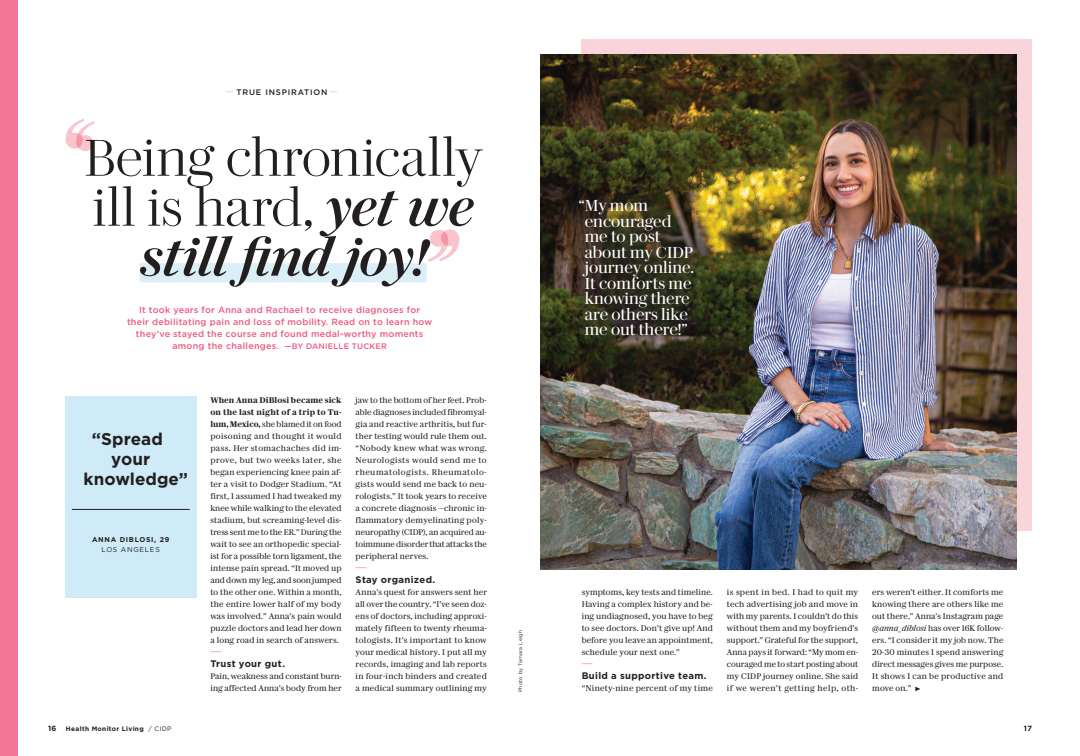
<style>
.page{position:relative;width:1080px;height:756px;background:#fff}
.page>*{position:absolute;margin:0;border:0;box-sizing:border-box;transform-origin:0 0}
.HEADLINE_SERIF{font:300 51.9px/50px "Darby Serif Display";color:#231f20;text-align:center}
.HED_Patient_Feature{font:700 17px "Gotham";color:#231f20}
.PULL_QUOTE{font:16px/15.5px "Darby Serif Display";letter-spacing:-.005em;color:#fff}
.PARAGRAPH_SECTION_BREAK{font:700 9.5px "Gotham";letter-spacing:.035em;color:#231f20}
.DEK_SANS_UNDERLINE{font:500 9px/12px "Gotham";letter-spacing:.025em;color:#f05981;text-align:center}
.BODY_COPY_SERIF{font:8.2px/12px "Darby Serif Text";letter-spacing:.015em;color:#231f20;text-align:justify}
.TOC_Story_Subhead{font:500 8px "Gotham";letter-spacing:.1em;color:#231f20}
.t1{font:700 7.5px "Gotham";color:#231f20}
.InforGraphic_Subhead_Gotham_BOLD{font:700 7px "Gotham";letter-spacing:.1em;color:#231f20}
.InfoGraphic_BOOK{font:7px "Gotham";letter-spacing:.1em;color:#231f20}
.t2{font:700 6.5px "Gotham";letter-spacing:.05em;color:#231f20}
.GUTTER_CREDIT{font:5px "Gotham";letter-spacing:.05em;color:#231f20}
.s1{font-weight:500;font-style:italic}
.s2{font-size:8px}
.s3{font-weight:600}
.s4{font-style:italic}
.s5{font-weight:400}
</style>
<div class="page">
<div style="left:140px;top:263px;width:287px;height:19px;background:#daeff8"></div>
<div style="left:582px;top:39px;width:450px;height:491px;background:#fad4db"></div>
<img style="left:540px;top:54px;width:476px;height:516px">
<div style="left:65px;top:396px;width:131px;height:201px;background:#cfebf7"></div>
<hr style="left:72px;top:509px;width:118px;height:1px;background:#231f20">
<svg style="left:915px;top:687px;width:5px;height:4px"></svg>
<div style="left:0;top:0;width:18px;height:756px;background:#f27696"></div>
<div style="left:560px;top:179px;width:153px;height:177px;background:#231f20;opacity:.75"></div>
<svg style="left:66px;top:119px;width:29px;height:32px"></svg>
<svg style="left:428px;top:229px;width:31px;height:33px"></svg>
<p class="TOC_Story_Subhead" style="left:237px;top:87px;width:92px">TRUE INSPIRATION</p>
<p class="HEADLINE_SERIF" style="left:85px;top:129px;width:399px">Being chronically ill is hard, <span class="s1">yet we still find joy!</span></p>
<p class="DEK_SANS_UNDERLINE" style="left:127px;top:304px;width:307px">It took years for Anna and Rachael to receive diagnoses for their debilitating pain and loss of mobility. Read on to learn how they’ve stayed the course and found medal-worthy moments among the challenges. <span class="s2">—BY DANIELLE TUCKER</span></p>
<p class="HED_Patient_Feature" style="left:92px;top:427px;width:72px">“Spread</p>
<p class="HED_Patient_Feature" style="left:111px;top:447px;width:40px">your</p>
<p class="HED_Patient_Feature" style="left:84px;top:467px;width:106px">knowledge”</p>
<p class="InforGraphic_Subhead_Gotham_BOLD" style="left:92px;top:535px;width:79px">ANNA DIBLOSI, 29</p>
<p class="InfoGraphic_BOOK" style="left:102px;top:545px;width:60px">LOS ANGELES</p>
<p class="BODY_COPY_SERIF" style="left:210px;top:394px;width:133px"><span class="s3">When Anna DiBlosi became sick on the last night of a trip to Tu&shy;lum, Mexico,</span> she blamed it on food poisoning and thought it would pass. Her stomachaches did im&shy;prove, but two weeks later, she began experiencing knee pain af&shy;ter a visit to Dodger Stadium. “At first, I assumed I had tweaked my knee while walking to the elevated stadium, but screaming-level dis&shy;tress sent me to the ER.” During the wait to see an orthopedic special&shy;ist for a possible torn ligament, the intense pain spread. “It moved up and down my leg, and soon jumped to the other one. Within a month, the entire lower half of my body was involved.” Anna’s pain would puzzle doctors and lead her down a long road in search of answers.</p>
<p class="PARAGRAPH_SECTION_BREAK" style="left:210px;top:658px;width:76px">Trust your gut.</p>
<p class="BODY_COPY_SERIF" style="left:210px;top:670px;width:133px">Pain, weakness and constant burn&shy;ing affected Anna’s body from her</p>
<p class="BODY_COPY_SERIF" style="left:356px;top:394px;width:133px">jaw to the bottom of her feet. Prob&shy;able diagnoses included fibromyal&shy;gia and reactive arthritis, but fur&shy;ther testing would rule them out. “Nobody knew what was wrong.<br>Neurologists would send me to rheumatologists. Rheumatolo&shy;gists would send me back to neu&shy;rologists.” It took years to receive a concrete diagnosis —chronic in&shy;flammatory demyelinating poly&shy;neuropathy (CIDP), an acquired au&shy;toimmune disorder that attacks the peripheral nerves.</p>
<p class="PARAGRAPH_SECTION_BREAK" style="left:356px;top:574px;width:81px">Stay organized.</p>
<p class="BODY_COPY_SERIF" style="left:356px;top:586px;width:133px">Anna’s quest for answers sent her all over the country. “I’ve seen doz&shy;ens of doctors, including approxi&shy;mately fifteen to twenty rheuma&shy;tologists. It’s important to know your medical history. I put all my records, imaging and lab reports in four-inch binders and created a medical summary outlining my</p>
<p class="GUTTER_CREDIT" style="left:517px;top:692px;width:64px;rotate:-90deg">Photo by Tamara Leigh</p>
<p class="PULL_QUOTE" style="left:585px;top:197px;width:111px;text-indent:-6px">“My mom encouraged me to post about my CIDP journey online.<br>It comforts me knowing there are others like me out there!”</p>
<p class="BODY_COPY_SERIF" style="left:582px;top:586px;width:133px">symptoms, key tests and timeline.<br>Having a complex history and be&shy;ing undiagnosed, you have to beg to see doctors. Don’t give up! And before you leave an appointment, schedule your next one.”</p>
<p class="PARAGRAPH_SECTION_BREAK" style="left:582px;top:670px;width:126px">Build a supportive team.</p>
<p class="BODY_COPY_SERIF" style="left:582px;top:682px;width:133px">“Ninety-nine percent of my time</p>
<p class="BODY_COPY_SERIF" style="left:727px;top:586px;width:133px">is spent in bed. I had to quit my tech advertising job and move in with my parents. I couldn’t do this without them and my boyfriend’s support.” Grateful for the support, Anna pays it forward: “My mom en&shy;couraged me to start posting about my CIDP journey online. She said if we weren’t getting help, oth-</p>
<p class="BODY_COPY_SERIF" style="left:872px;top:586px;width:133px">ers weren’t either. It comforts me knowing there are others like me out there.” Anna’s Instagram page <span class="s4">@anna_diblosi</span> has over 16K follow&shy;ers. “I consider it my job now. The 20-30 minutes I spend answering direct messages gives me purpose.<br>It shows I can be productive and</p>
<p class="BODY_COPY_SERIF" style="left:872px;top:682px;width:41px">move on.”</p>
<p class="t1" style="left:48px;top:723px;width:10px">16</p>
<p class="t2" style="left:66px;top:724px;width:107px">Health Monitor Living <span class="s5">/ CIDP</span></p>
<p class="t1" style="left:1024px;top:723px;width:10px">17</p>
</div>
